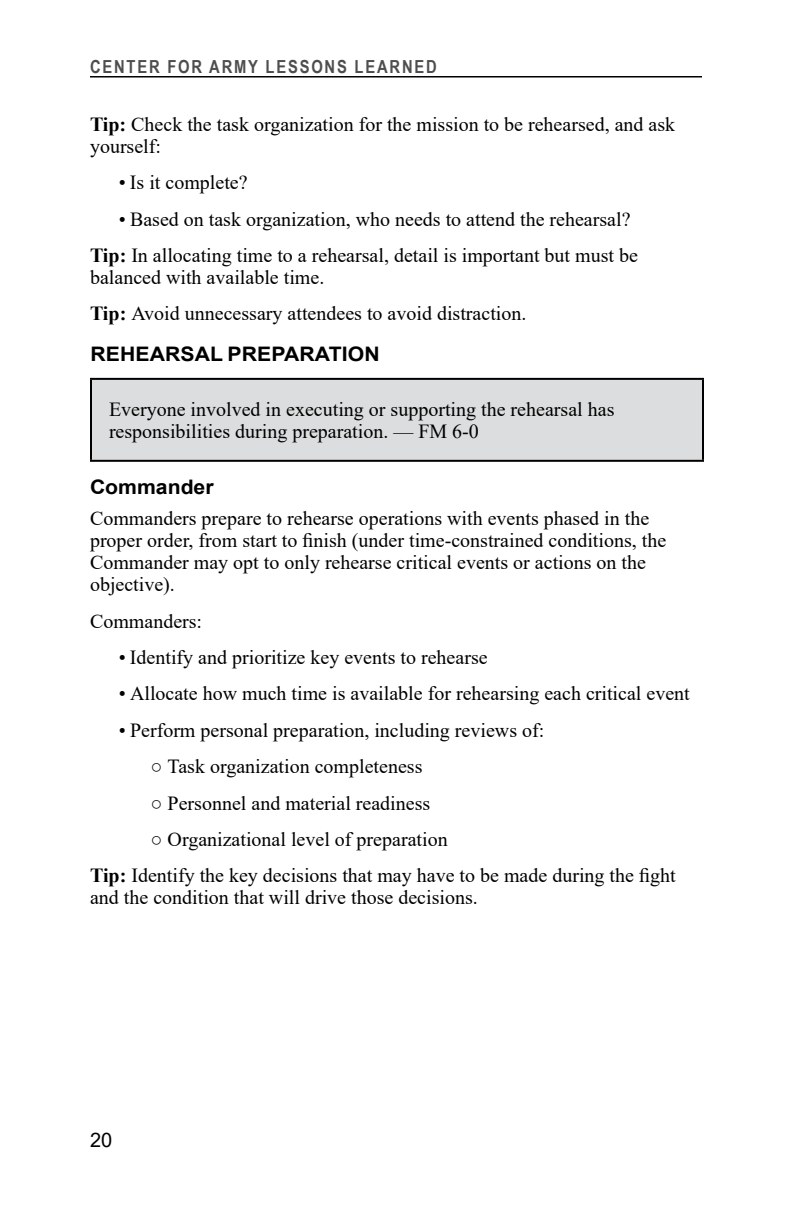
<style>
.page{position:relative;width:792px;height:1224px;background:#fff}
.page>*{position:absolute;margin:0;border:0;box-sizing:border-box;transform-origin:0 0}
.t1{font:20px/22px "Times New Roman";color:#000}
.t2{font:700 20px "Arial";letter-spacing:.005em;color:#000;scale:1.06 1}
.t3{font:20px "Arial";color:#000}
.t4{font:700 18px "Arial Narrow";letter-spacing:.1em;color:#4d4d4f}
.s1{font-weight:700}
</style>
<div class="page">
<hr style="left:90px;top:76px;width:612px;height:2px;background:#000">
<div style="left:91px;top:379px;width:612px;height:82px;background:#dcddde"></div>
<hr style="left:90px;top:378px;width:614px;height:2px;background:#000">
<hr style="left:90px;top:380px;width:2px;height:80px;background:#000">
<hr style="left:702px;top:380px;width:2px;height:80px;background:#000">
<hr style="left:90px;top:460px;width:614px;height:2px;background:#000">
<p class="t4" style="left:90px;top:53px;width:348px">CENTER FOR ARMY LESSONS LEARNED</p>
<p class="t1" style="left:90px;top:113px;width:587px"><span class="s1">Tip:</span> Check the task organization for the mission to be rehearsed, and ask yourself:</p>
<p class="t1" style="left:119px;top:171px;width:130px">• Is it complete?</p>
<p class="t1" style="left:90px;top:200px;width:549px;line-height:36.4px;text-indent:29px">• Based on task organization, who needs to attend the rehearsal?<br><span class="s1">Tip:</span> In allocating time to a rehearsal, detail is important but must be</p>
<p class="t1" style="left:90px;top:259px;width:438px;line-height:36.4px">balanced with available time.<br><span class="s1">Tip:</span> Avoid unnecessary attendees to avoid distraction.</p>
<p class="t2" style="left:90px;top:340px;width:274px">REHEARSAL PREPARATION</p>
<p class="t1" style="left:109px;top:397px;width:507px">Everyone involved in executing or supporting the rehearsal has responsibilities during preparation. — FM 6-0</p>
<p class="t2" style="left:90px;top:473px;width:118px">Commander</p>
<p class="t1" style="left:90px;top:507px;width:578px">Commanders prepare to rehearse operations with events phased in the proper order, from start to finish (under time-constrained conditions, the Commander may opt to only rehearse critical events or actions on the objective).</p>
<p class="t1" style="left:90px;top:609px;width:114px">Commanders:</p>
<p class="t1" style="left:119px;top:646px;width:370px">• Identify and prioritize key events to rehearse</p>
<p class="t1" style="left:119px;top:682px;width:573px">• Allocate how much time is available for rehearsing each critical event</p>
<p class="t1" style="left:119px;top:718px;width:427px">• Perform personal preparation, including reviews of:</p>
<p class="t1" style="left:151px;top:755px;width:273px"><span class="s1">○</span>○ Task organization completeness</p>
<p class="t1" style="left:151px;top:791px;width:281px"><span class="s1">○</span>○ Personnel and material readiness</p>
<p class="t1" style="left:90px;top:820px;width:587px;line-height:36.4px;text-indent:60px"><span class="s1">○</span>○ Organizational level of preparation<br><span class="s1">Tip:</span> Identify the key decisions that may have to be made during the fight</p>
<p class="t1" style="left:90px;top:886px;width:389px">and the condition that will drive those decisions.</p>
<p class="t3" style="left:90px;top:1126px;width:24px">20</p>
</div>
